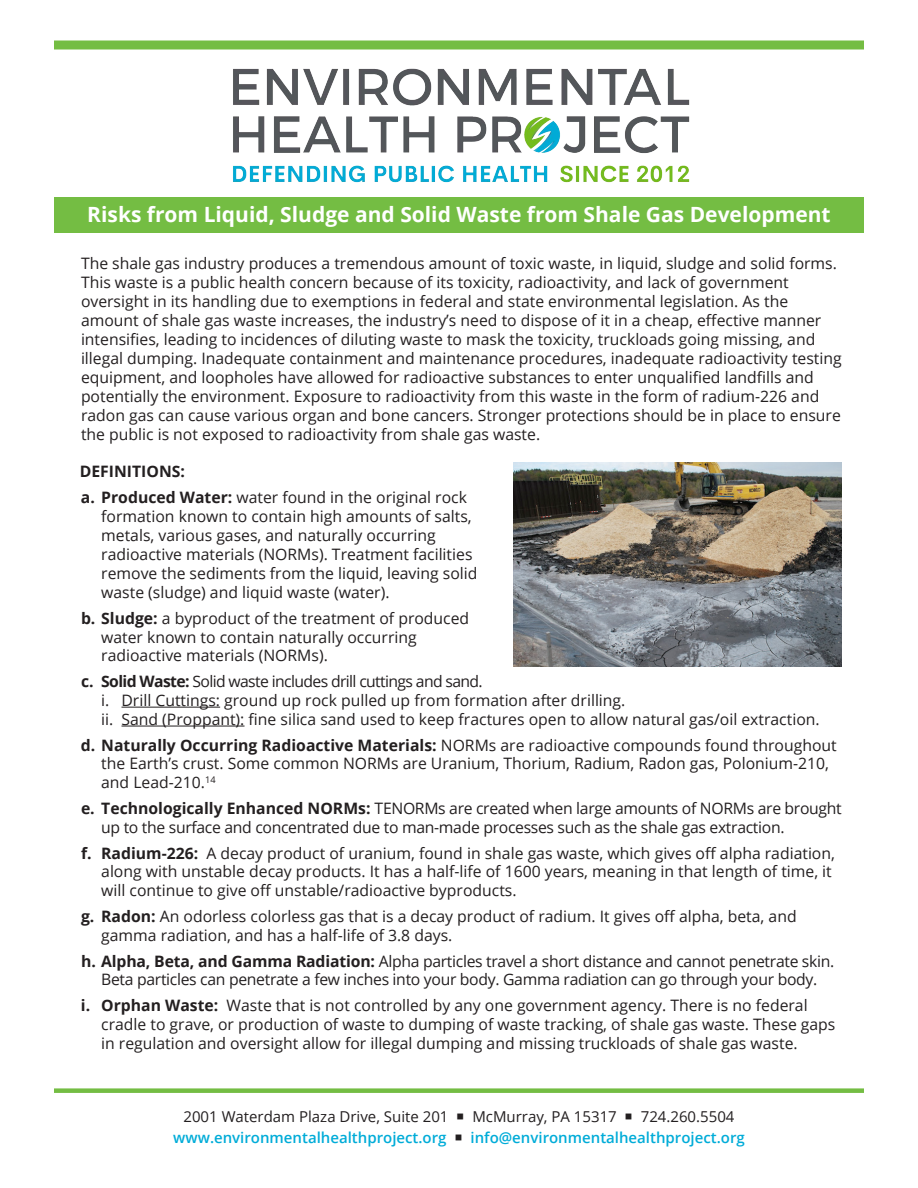
<style>
.page{position:relative;width:918px;height:1188px;background:#fff}
.page>*{position:absolute;margin:0;border:0;box-sizing:border-box;transform-origin:0 0}
.t1{font:700 21px "Open Sans";color:#fff}
.t2{font:15.75px/18.9px "Open Sans";color:#231f20}
.t3{font:15.75px/18.9px "Open Sans";letter-spacing:-.02em;color:#231f20}
.t4{font:700 15.75px/26.5px "Open Sans";color:#231f20}
.t5{font:600 15px/21px "Open Sans";color:#00acd8;text-align:center}
.s1{font-weight:400}
.s2{font-weight:700}
.s3{font-weight:400;color:#231f20}
.s4{color:#231f20}
</style>
<div class="page">
<div style="left:54px;top:1088px;width:810px;height:5px;background:#74bd43"></div>
<div style="left:54px;top:40px;width:810px;height:10px;background:#74bd43"></div>
<div style="left:54px;top:197px;width:810px;height:36px;background:#74bd43"></div>
<hr style="left:122px;top:707px;width:98px;height:1px;background:#231f20">
<hr style="left:122px;top:726px;width:123px;height:1px;background:#231f20">
<img style="left:513px;top:463px;width:329px;height:203px">
<img style="left:233px;top:68px;width:457px;height:115px">
<h1 class="t1" style="left:87px;top:199px;width:745px">Risks from Liquid, Sludge and Solid Waste from Shale Gas Development</h1>
<p class="t2" style="left:81px;top:254px;width:762px">The shale gas industry produces a tremendous amount of toxic waste, in liquid, sludge and solid forms.<br>This waste is a public health concern because of its toxicity, radioactivity, and lack of government oversight in its handling due to exemptions in federal and state environmental legislation. As the amount of shale gas waste increases, the industry’s need to dispose of it in a cheap, effective manner intensifies, leading to incidences of diluting waste to mask the toxicity, truckloads going missing, and illegal dumping. Inadequate containment and maintenance procedures, inadequate radioactivity testing equipment, and loopholes have allowed for radioactive substances to enter unqualified landfills and potentially the environment. Exposure to radioactivity from this waste in the form of radium-226 and radon gas can cause various organ and bone cancers. Stronger protections should be in place to ensure the public is not exposed to radioactivity from shale gas waste.</p>
<p class="t4" style="left:80px;top:458px;width:389px">DEFINITIONS:<br>a. Produced Water: <span class="s1">water found in the original rock</span></p>
<p class="t2" style="left:101px;top:507px;width:378px">formation known to contain high amounts of salts, metals, various gases, and naturally occurring radioactive materials (NORMs). Treatment facilities remove the sediments from the liquid, leaving solid waste (sludge) and liquid waste (water).</p>
<p class="t2" style="left:101px;top:608px;width:370px;text-indent:-20px"><span class="s2">b. Sludge:</span> a byproduct of the treatment of produced water known to contain naturally occurring radioactive materials (NORMs).</p>
<p class="t2" style="left:101px;top:672px;width:720px;text-indent:-20px"><span class="s2">c. Solid Waste:</span> Solid waste includes drill cuttings and sand.<br>i. Drill Cuttings: ground up rock pulled up from formation after drilling.<br>ii. Sand (Proppant): fine silica sand used to keep fractures open to allow natural gas/oil extraction.</p>
<p class="t2" style="left:101px;top:735px;width:737px;text-indent:-20px"><span class="s2">d. Naturally Occurring Radioactive Materials:</span> NORMs are radioactive compounds found throughout the Earth’s crust. Some common NORMs are Uranium, Thorium, Radium, Radon gas, Polonium-210, and Lead-210.<sup>14</sup></p>
<p class="t3" style="left:101px;top:798px;width:742px;text-indent:-20px"><span class="s2">e. Technologically Enhanced NORMs:</span> TENORMs are created when large amounts of NORMs are brought up to the surface and concentrated due to man-made processes such as the shale gas extraction.</p>
<p class="t2" style="left:101px;top:843px;width:735px;text-indent:-20px"><span class="s2">f. Radium-226:</span> A decay product of uranium, found in shale gas waste, which gives off alpha radiation, along with unstable decay products. It has a half-life of 1600 years, meaning in that length of time, it will continue to give off unstable/radioactive byproducts.</p>
<p class="t2" style="left:101px;top:906px;width:697px;text-indent:-20px"><span class="s2">g. Radon:</span> An odorless colorless gas that is a decay product of radium. It gives off alpha, beta, and gamma radiation, and has a half-life of 3.8 days.</p>
<p class="t3" style="left:81px;top:951px;width:755px;text-align:center"><span class="s2">h. Alpha, Beta, and Gamma Radiation:</span> Alpha particles travel a short distance and cannot penetrate skin.<br>Beta particles can penetrate a few inches into your body. Gamma radiation can go through your body.</p>
<p class="t2" style="left:101px;top:996px;width:736px;text-indent:-20px"><span class="s2">i. Orphan Waste:</span> Waste that is not controlled by any one government agency. There is no federal cradle to grave, or production of waste to dumping of waste tracking, of shale gas waste. These gaps in regulation and oversight allow for illegal dumping and missing truckloads of shale gas waste.</p>
<p class="t5" style="left:173px;top:1106px;width:573px"><span class="s3">2001 Waterdam Plaza Drive, Suite 201</span> <span class="s4">○</span> <span class="s3">McMurray, PA 15317</span> <span class="s4">○</span> <span class="s3">724.260.5504 </span>www.environmentalhealthproject.org <span class="s4">○</span> info@environmentalhealthproject.org</p>
</div>
